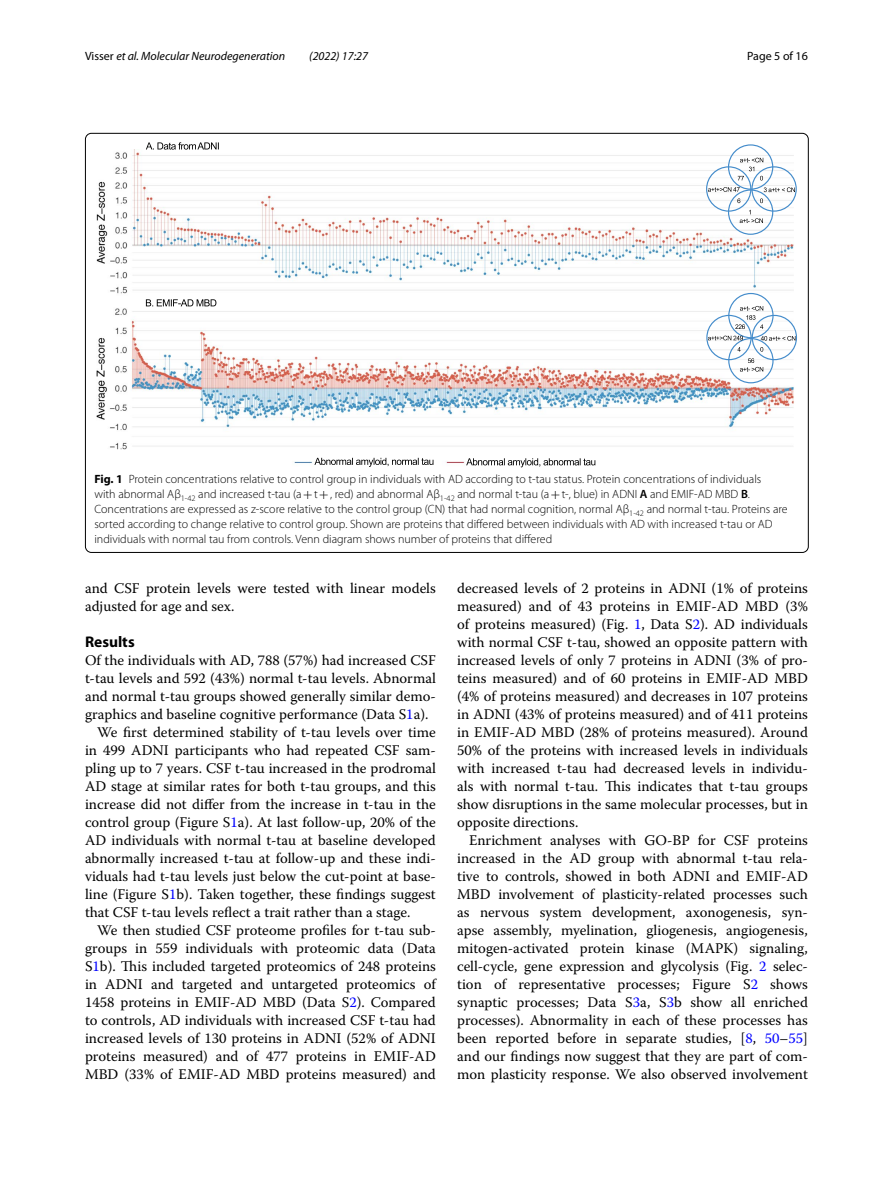
<style>
.page{position:relative;width:893px;height:1187px;background:#fff}
.page>*{position:absolute;margin:0;border:0;box-sizing:border-box;transform-origin:0 0}
.t1{font:700 15.45px "Myriad Pro";color:#000}
.t2{font:14.7px/18px "Warnock Pro";color:#000;text-align:justify}
.t3{font:300 12px/15px "Myriad Pro";color:#000}
.t4{font:italic 12px "Myriad Pro";color:#000}
.t5{font:12px "Myriad Pro";color:#000}
.s1{font-style:normal}
.s2{font-weight:700}
.s3{font-family:"MTSY";font-weight:400}
.s4{font-weight:600}
.s5{color:#00f}
</style>
<div class="page">
<img style="left:97px;top:149px;width:697px;height:317px">
<svg style="left:146px;top:142px;width:73px;height:8px"></svg>
<svg style="left:146px;top:299px;width:70px;height:7px"></svg>
<svg style="left:706px;top:144px;width:91px;height:91px"></svg>
<svg style="left:706px;top:293px;width:91px;height:90px"></svg>
<svg style="left:314px;top:458px;width:119px;height:9px"></svg>
<svg style="left:466px;top:458px;width:129px;height:9px"></svg>
<p class="t4" style="left:85px;top:48px;width:202px"><span class="s1">Visser</span> et al. Molecular Neurodegeneration</p>
<p class="t4" style="left:309px;top:48px;width:60px">(2022) 17:27</p>
<p class="t5" style="left:747px;top:48px;width:62px">Page 5 of 16</p>
<p class="t3" style="left:94px;top:471px;width:695px"><span class="s2">Fig. 1</span> Protein concentrations relative to control group in individuals with AD according to t-tau status. Protein concentrations of individuals<br>with abnormal Aβ<sub>1-42</sub> and increased t-tau (a<span class="s3">+</span>t<span class="s3">+</span>, red) and abnormal Aβ<sub>1-42</sub> and normal t-tau (a<span class="s3">+</span>t-, blue) in ADNI <span class="s4">A</span> and EMIF-AD MBD <span class="s4">B</span>.<br>Concentrations are expressed as z-score relative to the control group (CN) that had normal cognition, normal Aβ<sub>1-42</sub> and normal t-tau. Proteins are sorted according to change relative to control group. Shown are proteins that differed between individuals with AD with increased t-tau or AD individuals with normal tau from controls. Venn diagram shows number of proteins that differed</p>
<p class="t2" style="left:85px;top:579px;width:352px">and CSF protein levels were tested with linear models adjusted for age and sex.</p>
<p class="t1" style="left:85px;top:632px;width:51px">Results</p>
<p class="t2" style="left:85px;top:651px;width:352px">Of the individuals with AD, 788 (57%) had increased CSF</p>
<p class="t2" style="left:85px;top:669px;width:352px">t-tau levels and 592 (43%) normal t-tau levels. Abnormal</p>
<p class="t2" style="left:85px;top:687px;width:352px">and normal t-tau groups showed generally similar demo-</p>
<p class="t2" style="left:85px;top:705px;width:345px">graphics and baseline cognitive performance (Data S<span class="s5">1</span>a).</p>
<p class="t2" style="left:97px;top:723px;width:340px">We first determined stability of t-tau levels over time</p>
<p class="t2" style="left:85px;top:741px;width:352px">in 499 ADNI participants who had repeated CSF sam-</p>
<p class="t2" style="left:85px;top:759px;width:352px">pling up to 7 years. CSF t-tau increased in the prodromal</p>
<p class="t2" style="left:85px;top:777px;width:352px">AD stage at similar rates for both t-tau groups, and this</p>
<p class="t2" style="left:85px;top:795px;width:352px">increase did not differ from the increase in t-tau in the</p>
<p class="t2" style="left:85px;top:813px;width:352px">control group (Figure S<span class="s5">1</span>a). At last follow-up, 20% of the</p>
<p class="t2" style="left:85px;top:831px;width:352px">AD individuals with normal t-tau at baseline developed</p>
<p class="t2" style="left:85px;top:849px;width:352px">abnormally increased t-tau at follow-up and these indi-</p>
<p class="t2" style="left:85px;top:867px;width:352px">viduals had t-tau levels just below the cut-point at base-</p>
<p class="t2" style="left:85px;top:885px;width:352px">line (Figure S<span class="s5">1</span>b). Taken together, these findings suggest</p>
<p class="t2" style="left:85px;top:903px;width:327px">that CSF t-tau levels reflect a trait rather than a stage.</p>
<p class="t2" style="left:97px;top:921px;width:340px">We then studied CSF proteome profiles for t-tau sub-</p>
<p class="t2" style="left:85px;top:939px;width:352px">groups in 559 individuals with proteomic data (Data</p>
<p class="t2" style="left:85px;top:957px;width:352px">S<span class="s5">1</span>b). This included targeted proteomics of 248 proteins</p>
<p class="t2" style="left:85px;top:975px;width:352px">in ADNI and targeted and untargeted proteomics of</p>
<p class="t2" style="left:85px;top:993px;width:352px">1458 proteins in EMIF-AD MBD (Data S<span class="s5">2</span>). Compared</p>
<p class="t2" style="left:85px;top:1011px;width:352px">to controls, AD individuals with increased CSF t-tau had</p>
<p class="t2" style="left:85px;top:1029px;width:352px">increased levels of 130 proteins in ADNI (52% of ADNI</p>
<p class="t2" style="left:85px;top:1047px;width:352px">proteins measured) and of 477 proteins in EMIF-AD</p>
<p class="t2" style="left:85px;top:1065px;width:352px">MBD (33% of EMIF-AD MBD proteins measured) and</p>
<p class="t2" style="left:457px;top:579px;width:352px">decreased levels of 2 proteins in ADNI (1% of proteins measured) and of 43 proteins in EMIF-AD MBD (3% of proteins measured) (Fig. <span class="s5">1</span>, Data S<span class="s5">2</span>). AD individuals with normal CSF t-tau, showed an opposite pattern with increased levels of only 7 proteins in ADNI (3% of pro&shy;teins measured) and of 60 proteins in EMIF-AD MBD (4% of proteins measured) and decreases in 107 proteins in ADNI (43% of proteins measured) and of 411 proteins in EMIF-AD MBD (28% of proteins measured). Around 50% of the proteins with increased levels in individuals with increased t-tau had decreased levels in individu&shy;als with normal t-tau. This indicates that t-tau groups show disruptions in the same molecular processes, but in opposite directions.</p>
<p class="t2" style="left:457px;top:831px;width:352px;text-indent:12px">Enrichment analyses with GO-BP for CSF proteins increased in the AD group with abnormal t-tau rela&shy;tive to controls, showed in both ADNI and EMIF-AD MBD involvement of plasticity-related processes such as nervous system development, axonogenesis, syn&shy;apse assembly, myelination, gliogenesis, angiogenesis, mitogen-activated protein kinase (MAPK) signaling, cell-cycle, gene expression and glycolysis (Fig. <span class="s5">2</span> selec&shy;tion of representative processes; Figure S<span class="s5">2</span> shows synaptic processes; Data S<span class="s5">3</span>a, S<span class="s5">3</span>b show all enriched processes). Abnormality in each of these processes has been reported before in separate studies, [<span class="s5">8</span>, <span class="s5">50</span>–<span class="s5">55</span>] and our findings now suggest that they are part of com&shy;mon plasticity response. We also observed involvement</p>
</div>
